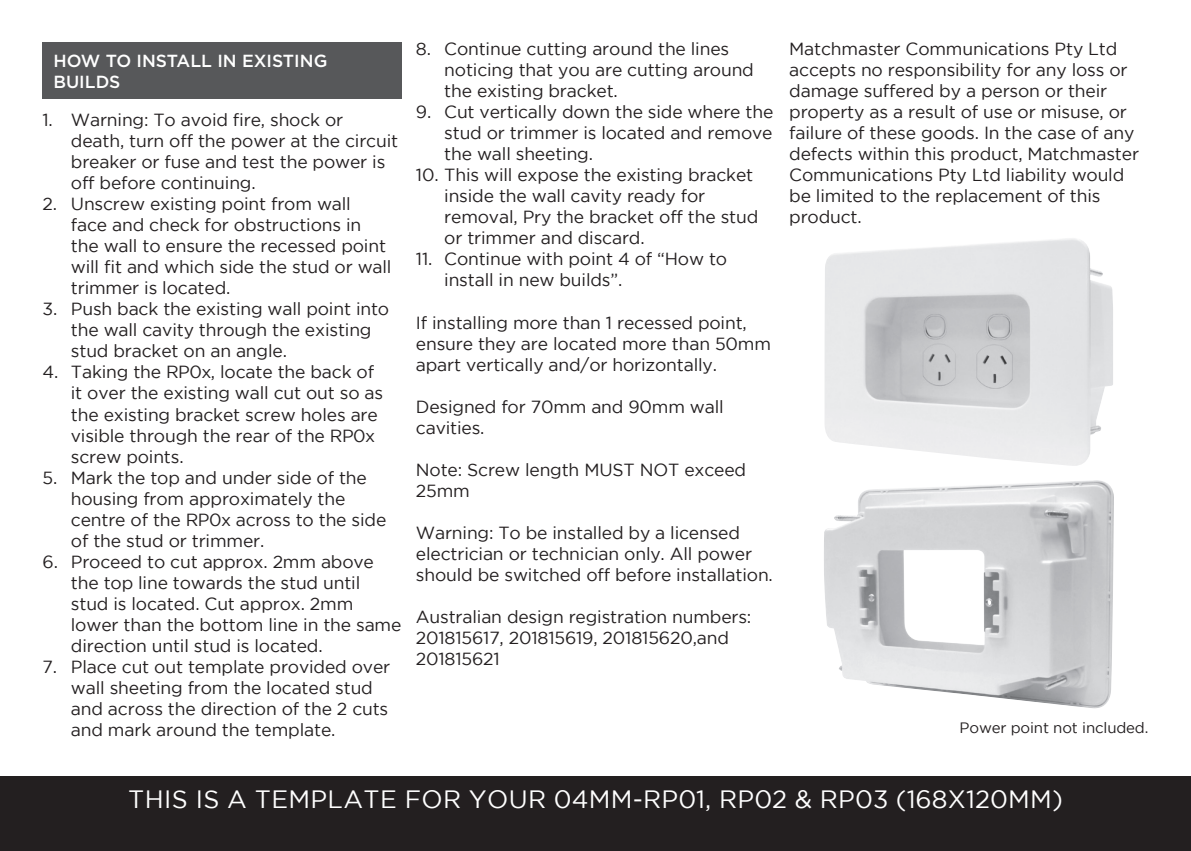
<style>
.page{position:relative;width:1191px;height:851px;background:#fff}
.page>*{position:absolute;margin:0;border:0;box-sizing:border-box;transform-origin:0 0}
.t1{font:25px "Gotham";letter-spacing:.015em;color:#fff}
.t2{font:17.5px/21px "Gotham";letter-spacing:-.01em;color:#231f20}
.t3{font:500 17.5px/21px "Gotham";color:#fff}
.t4{font:15px "Gotham";letter-spacing:-.01em;color:#231f20}
</style>
<div class="page">
<div style="left:43px;top:43px;width:359px;height:56px;background:#57585a"></div>
<img style="left:824px;top:480px;width:290px;height:228px">
<img style="left:825px;top:238px;width:288px;height:228px">
<div style="left:0;top:775px;width:1191px;height:75px;background:#231f20"></div>
<p class="t3" style="left:53px;top:50px;width:275px">HOW TO INSTALL IN EXISTING<br>BUILDS</p>
<p class="t2" style="left:71px;top:109px;width:329px;text-indent:-28px">1. Warning: To avoid fire, shock or death, turn off the power at the circuit breaker or fuse and test the power is off before continuing.</p>
<p class="t2" style="left:71px;top:193px;width:322px;text-indent:-28px">2. Unscrew existing point from wall face and check for obstructions in the wall to ensure the recessed point will fit and which side the stud or wall trimmer is located.</p>
<p class="t2" style="left:71px;top:298px;width:320px;text-indent:-28px">3. Push back the existing wall point into the wall cavity through the existing stud bracket on an angle.</p>
<p class="t2" style="left:71px;top:361px;width:314px;text-indent:-28px">4. Taking the RP0x, locate the back of it over the existing wall cut out so as the existing bracket screw holes are visible through the rear of the RP0x screw points.</p>
<p class="t2" style="left:71px;top:466px;width:317px;text-indent:-28px">5. Mark the top and under side of the housing from approximately the centre of the RP0x across to the side of the stud or trimmer.</p>
<p class="t2" style="left:71px;top:550px;width:332px;text-indent:-28px">6. Proceed to cut approx. 2mm above the top line towards the stud until stud is located. Cut approx. 2mm lower than the bottom line in the same direction until stud is located.</p>
<p class="t2" style="left:71px;top:655px;width:321px;text-indent:-28px">7. Place cut out template provided over wall sheeting from the located stud and across the direction of the 2 cuts and mark around the template.</p>
<p class="t2" style="left:444px;top:38px;width:311px;text-indent:-28px">8. Continue cutting around the lines noticing that you are cutting around the existing bracket.</p>
<p class="t2" style="left:444px;top:101px;width:330px;text-align:justify;text-indent:-28px">9. Cut vertically down the side where the stud or trimmer is located and remove the wall sheeting.</p>
<p class="t2" style="left:444px;top:164px;width:315px;text-indent:-28px">10. This will expose the existing bracket inside the wall cavity ready for removal, Pry the bracket off the stud or trimmer and discard.</p>
<p class="t2" style="left:444px;top:248px;width:284px;text-indent:-28px">11. Continue with point 4 of “How to install in new builds”.</p>
<p class="t2" style="left:416px;top:311px;width:356px">If installing more than 1 recessed point, ensure they are located more than 50mm apart vertically and/or horizontally.</p>
<p class="t2" style="left:416px;top:395px;width:309px">Designed for 70mm and 90mm wall cavities.</p>
<p class="t2" style="left:416px;top:458px;width:332px">Note: Screw length MUST NOT exceed<br>25mm</p>
<p class="t2" style="left:416px;top:521px;width:358px">Warning: To be installed by a licensed electrician or technician only. All power should be switched off before installation.</p>
<p class="t2" style="left:416px;top:605px;width:337px">Australian design registration numbers:<br>201815617, 201815619, 201815620,and<br>201815621</p>
<p class="t2" style="left:789px;top:38px;width:351px">Matchmaster Communications Pty Ltd accepts no responsibility for any loss or damage suffered by a person or their property as a result of use or misuse, or failure of these goods. In the case of any defects within this product, Matchmaster Communications Pty Ltd liability would be limited to the replacement of this product.</p>
<p class="t4" style="left:959px;top:719px;width:190px">Power point not included.</p>
<h1 class="t1" style="left:128px;top:785px;width:936px">THIS IS A TEMPLATE FOR YOUR 04MM-RP01, RP02 &amp; RP03 (168X120MM)</h1>
</div>
